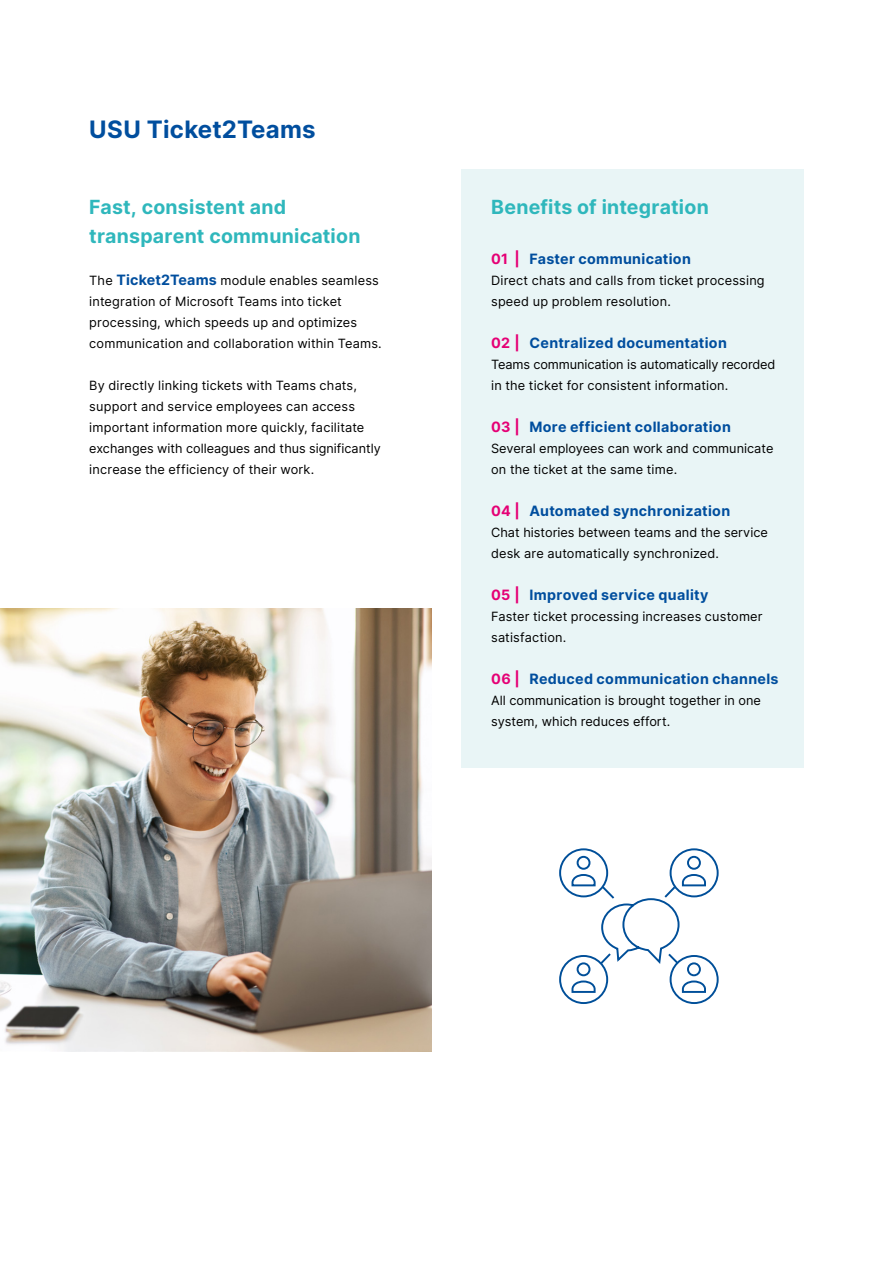
<style>
.page{position:relative;width:893px;height:1263px;background:#fff}
.page>*{position:absolute;margin:0;border:0;box-sizing:border-box;transform-origin:0 0}
.t1{font:700 24px "Inter";letter-spacing:.01em;color:#004e9e}
.t2{font:700 19.5px/28.5px "Inter";letter-spacing:.01em;color:#2fb7bc}
.t3{font:700 14.25px "Inter";letter-spacing:.025em;color:#004e9e}
.t4{font:12.75px/21px "Inter";letter-spacing:.01em;color:#000}
.t5{font:12.75px/21px "Inter";letter-spacing:-.01em;color:#000}
.s1{font-weight:700;font-size:14.25px;color:#004e9e}
.s2{color:#e50075}
</style>
<div class="page">
<img style="left:0;top:609px;width:432px;height:442px">
<div style="left:461px;top:169px;width:343px;height:599px;background:#e9f5f6"></div>
<svg style="left:559px;top:848px;width:160px;height:156px"></svg>
<h1 class="t1" style="left:89px;top:111px;width:228px">USU Ticket2Teams</h1>
<h2 class="t2" style="left:89px;top:192px;width:273px">Fast, consistent and transparent communication</h2>
<p class="t4" style="left:89px;top:269px;width:294px">The <span class="s1">Ticket2Teams</span> module enables seamless integration of Microsoft Teams into ticket processing, which speeds up and optimizes communication and collaboration within Teams.</p>
<p class="t4" style="left:89px;top:374px;width:293px">By directly linking tickets with Teams chats, support and service employees can access important information more quickly, facilitate exchanges with colleagues and thus significantly increase the efficiency of their work.</p>
<h2 class="t2" style="left:491px;top:192px;width:219px">Benefits of integration</h2>
<p class="t3" style="left:491px;top:248px;width:201px"><span class="s2">01 |</span> Faster communication</p>
<p class="t4" style="left:491px;top:269px;width:275px">Direct chats and calls from ticket processing speed up problem resolution.</p>
<p class="t3" style="left:491px;top:332px;width:237px"><span class="s2">02 |</span> Centralized documentation</p>
<p class="t5" style="left:491px;top:353px;width:286px">Teams communication is automatically recorded in the ticket for consistent information.</p>
<p class="t3" style="left:491px;top:416px;width:241px"><span class="s2">03 |</span> More efficient collaboration</p>
<p class="t4" style="left:491px;top:437px;width:284px">Several employees can work and communicate on the ticket at the same time.</p>
<p class="t3" style="left:491px;top:500px;width:241px"><span class="s2">04 |</span> Automated synchronization</p>
<p class="t4" style="left:491px;top:521px;width:278px">Chat histories between teams and the service desk are automatically synchronized.</p>
<p class="t3" style="left:491px;top:584px;width:219px"><span class="s2">05 |</span> Improved service quality</p>
<p class="t4" style="left:491px;top:605px;width:273px">Faster ticket processing increases customer satisfaction.</p>
<p class="t3" style="left:491px;top:668px;width:289px"><span class="s2">06 |</span> Reduced communication channels</p>
<p class="t4" style="left:491px;top:689px;width:271px">All communication is brought together in one system, which reduces effort.</p>
</div>
